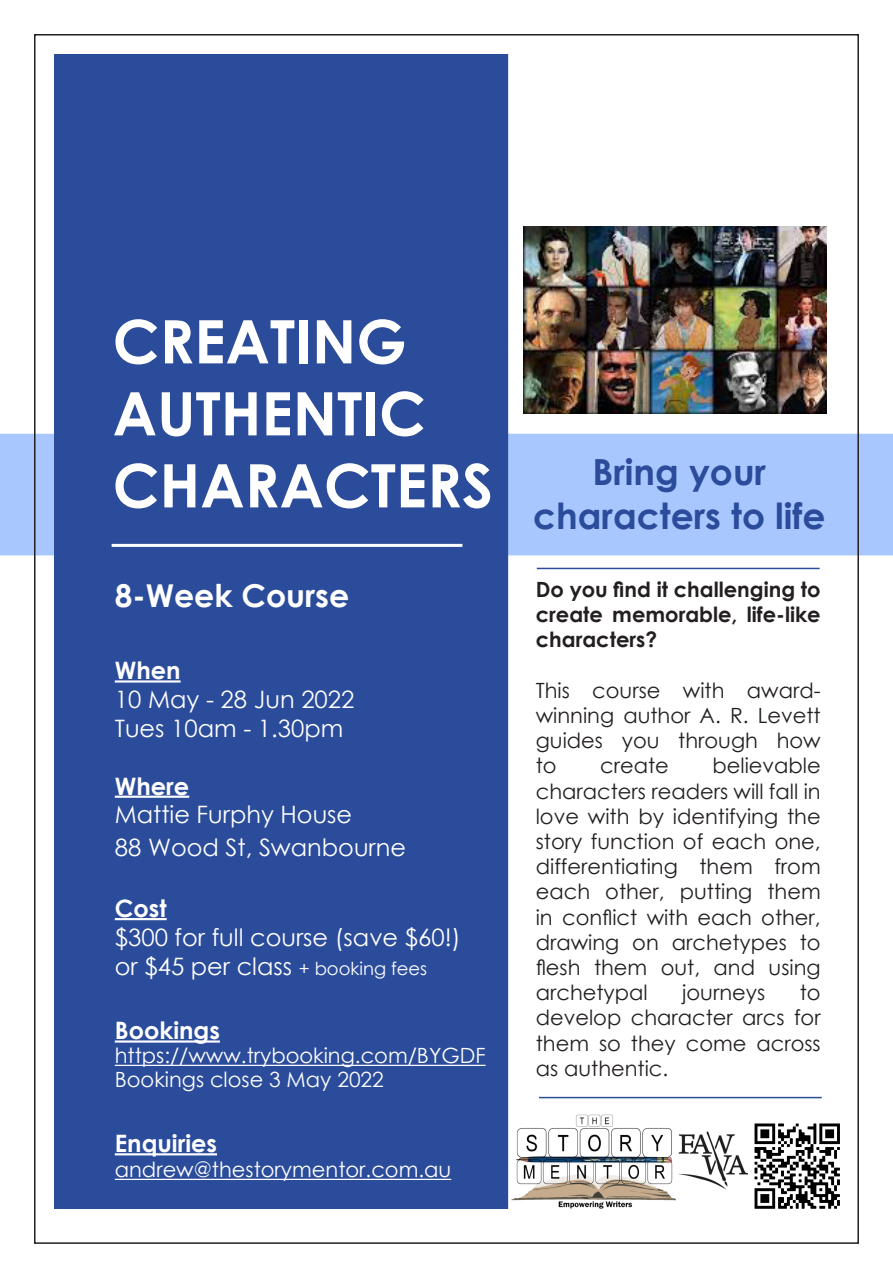
<style>
.page{position:relative;width:893px;height:1263px;background:#fff}
.page>*{position:absolute;margin:0;border:0;box-sizing:border-box;transform-origin:0 0}
.t1{font:700 60px/72px "Century Gothic";color:#fff}
.t2{font:700 36px/43.2px "Century Gothic";color:#2b4c9b;text-align:center}
.t3{font:700 31.5px "Century Gothic";color:#fff}
.t4{font:24px/28.8px "Century Gothic";color:#fff}
.t5{font:700 24px "Century Gothic";color:#fff}
.t6{font:21px/25.2px "Century Gothic";color:#231f20;text-align:justify}
.t7{font:21px/24px "Century Gothic";color:#fff}
.t8{font:700 21px/25.2px "Century Gothic";color:#231f20;text-align:justify}
.s1{font-size:18px}
</style>
<div class="page">
<div style="left:1px;top:434px;width:891px;height:121px;background:#a9c7ff"></div>
<div style="left:54px;top:54px;width:454px;height:1155px;background:#2b4c9b"></div>
<hr style="left:115px;top:680px;width:66px;height:2px;background:#fff">
<hr style="left:115px;top:796px;width:74px;height:2px;background:#fff">
<hr style="left:115px;top:918px;width:52px;height:2px;background:#fff">
<hr style="left:115px;top:1040px;width:105px;height:2px;background:#fff">
<hr style="left:115px;top:1065px;width:370px;height:1px;background:#fff">
<hr style="left:115px;top:1153px;width:102px;height:2px;background:#fff">
<hr style="left:115px;top:1179px;width:336px;height:1px;background:#fff">
<hr style="left:537px;top:568px;width:283px;height:1px;background:#2b4c9b">
<hr style="left:539px;top:1097px;width:283px;height:1px;background:#2b4c9b">
<img style="left:511px;top:1114px;width:164px;height:94px">
<hr style="left:112px;top:544px;width:350px;height:3px;background:#fff">
<img style="left:523px;top:226px;width:303px;height:187px">
<img style="left:747px;top:1123px;width:93px;height:86px">
<img style="left:679px;top:1131px;width:68px;height:59px">
<p class="t1" style="left:113px;top:303px;width:382px">CREATING<br>AUTHENTIC<br>CHARACTERS</p>
<p class="t3" style="left:115px;top:572px;width:236px">8-Week Course</p>
<p class="t5" style="left:115px;top:652px;width:67px">When</p>
<p class="t4" style="left:115px;top:685px;width:241px">10 May - 28 Jun 2022<br>Tues 10am - 1.30pm</p>
<p class="t5" style="left:115px;top:767px;width:76px">Where</p>
<p class="t4" style="left:115px;top:798px;width:293px;line-height:32.4px">Mattie Furphy House<br>88 Wood St, Swanbourne</p>
<p class="t5" style="left:115px;top:890px;width:53px">Cost</p>
<p class="t4" style="left:115px;top:922px;width:347px">$300 for full course (save $60!) or $45 per class <span class="s1">+ booking fees</span></p>
<p class="t5" style="left:115px;top:1012px;width:107px">Bookings</p>
<p class="t7" style="left:115px;top:1043px;width:372px">https://www.trybooking.com/BYGDF<br>Bookings close 3 May 2022</p>
<p class="t5" style="left:115px;top:1125px;width:104px">Enquiries</p>
<p class="t7" style="left:115px;top:1157px;width:338px">andrew@thestorymentor.com.au</p>
<p class="t2" style="left:533px;top:449px;width:294px">Bring your characters to life</p>
<p class="t8" style="left:536px;top:576px;width:286px">Do you find it challenging to create memorable, life-like characters?</p>
<p class="t6" style="left:536px;top:677px;width:286px">This course with award&shy;winning author A. R. Levett guides you through how to</p>
<p class="t6" style="left:536px;top:753px;width:286px;text-indent:177px">believable characters readers will fall in love with by identifying the story function of each one, differentiating them from each other, putting them in conflict with each other, drawing on archetypes to flesh them out, and using archetypal</p>
<p class="t6" style="left:600px;top:753px;width:70px">create</p>
<p class="t6" style="left:682px;top:980px;width:84px">journeys</p>
<p class="t6" style="left:536px;top:980px;width:286px;text-indent:264px">to develop character arcs for them so they come across as authentic.</p>
</div>
